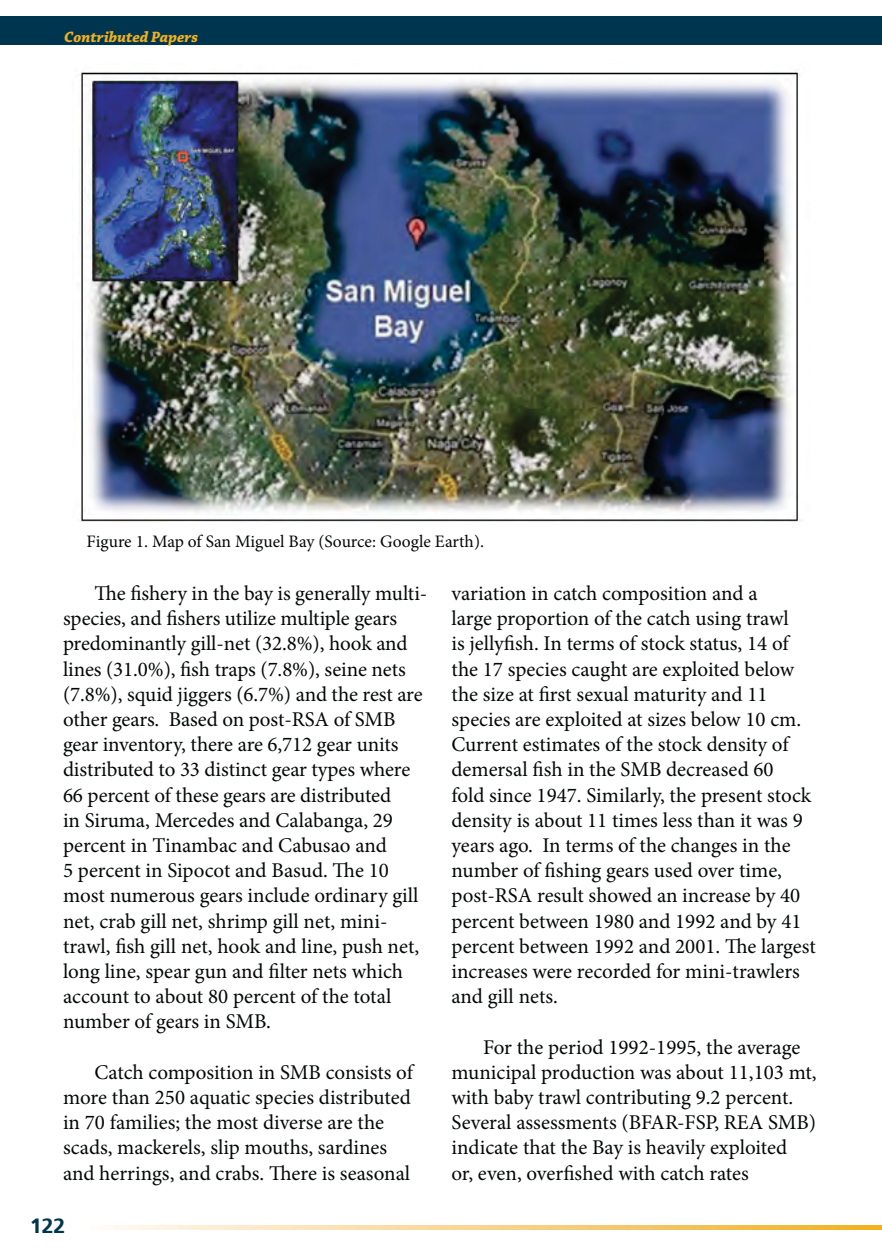
<style>
.page{position:relative;width:882px;height:1260px;background:#fff}
.page>*{position:absolute;margin:0;border:0;box-sizing:border-box;transform-origin:0 0}
.t1{font:21px/25.2px "Minion Pro";color:#030806}
.t2{font:17.5px "Minion Pro";color:#030806}
.t3{font:italic 700 15.75px "Chaparral Pro";color:#f0b11d}
</style>
<div class="page">
<svg style="left:105px;top:1226px;width:777px;height:4px;background:#f7d38b"></svg>
<div style="left:0;top:16px;width:882px;height:29px;background:#00354f"></div>
<img style="left:79px;top:71px;width:724px;height:451px">
<p class="t3" style="left:64px;top:31px;width:135px">Contributed Papers</p>
<p class="t2" style="left:87px;top:534px;width:399px">Figure 1. Map of San Miguel Bay (Source: Google Earth).</p>
<p class="t1" style="left:63px;top:582px;width:366px;text-indent:32px">The fishery in the bay is generally multi&shy;species, and fishers utilize multiple gears predominantly gill-net (32.8%), hook and lines (31.0%), fish traps (7.8%), seine nets (7.8%), squid jiggers (6.7%) and the rest are other gears. Based on post-RSA of SMB gear inventory, there are 6,712 gear units distributed to 33 distinct gear types where 66 percent of these gears are distributed<br>in Siruma, Mercedes and Calabanga, 29 percent in Tinambac and Cabusao and<br>5 percent in Sipocot and Basud. The 10 most numerous gears include ordinary gill net, crab gill net, shrimp gill net, mini&shy;trawl, fish gill net, hook and line, push net, long line, spear gun and filter nets which account to about 80 percent of the total number of gears in SMB.</p>
<p class="t1" style="left:63px;top:1061px;width:351px;text-indent:32px">Catch composition in SMB consists of more than 250 aquatic species distributed in 70 families; the most diverse are the scads, mackerels, slip mouths, sardines and herrings, and crabs. There is seasonal</p>
<p class="t1" style="left:452px;top:582px;width:366px">variation in catch composition and a<br>large proportion of the catch using trawl<br>is jellyfish. In terms of stock status, 14 of the 17 species caught are exploited below the size at first sexual maturity and 11 species are exploited at sizes below 10 cm.<br>Current estimates of the stock density of demersal fish in the SMB decreased 60<br>fold since 1947. Similarly, the present stock density is about 11 times less than it was 9 years ago. In terms of the changes in the number of fishing gears used over time, post-RSA result showed an increase by 40 percent between 1980 and 1992 and by 41 percent between 1992 and 2001. The largest increases were recorded for mini-trawlers and gill nets.</p>
<p class="t1" style="left:452px;top:1036px;width:367px;text-indent:32px">For the period 1992-1995, the average municipal production was about 11,103 mt, with baby trawl contributing 9.2 percent.<br>Several assessments (BFAR-FSP, REA SMB) indicate that the Bay is heavily exploited<br>or, even, overfished with catch rates</p>
</div>
